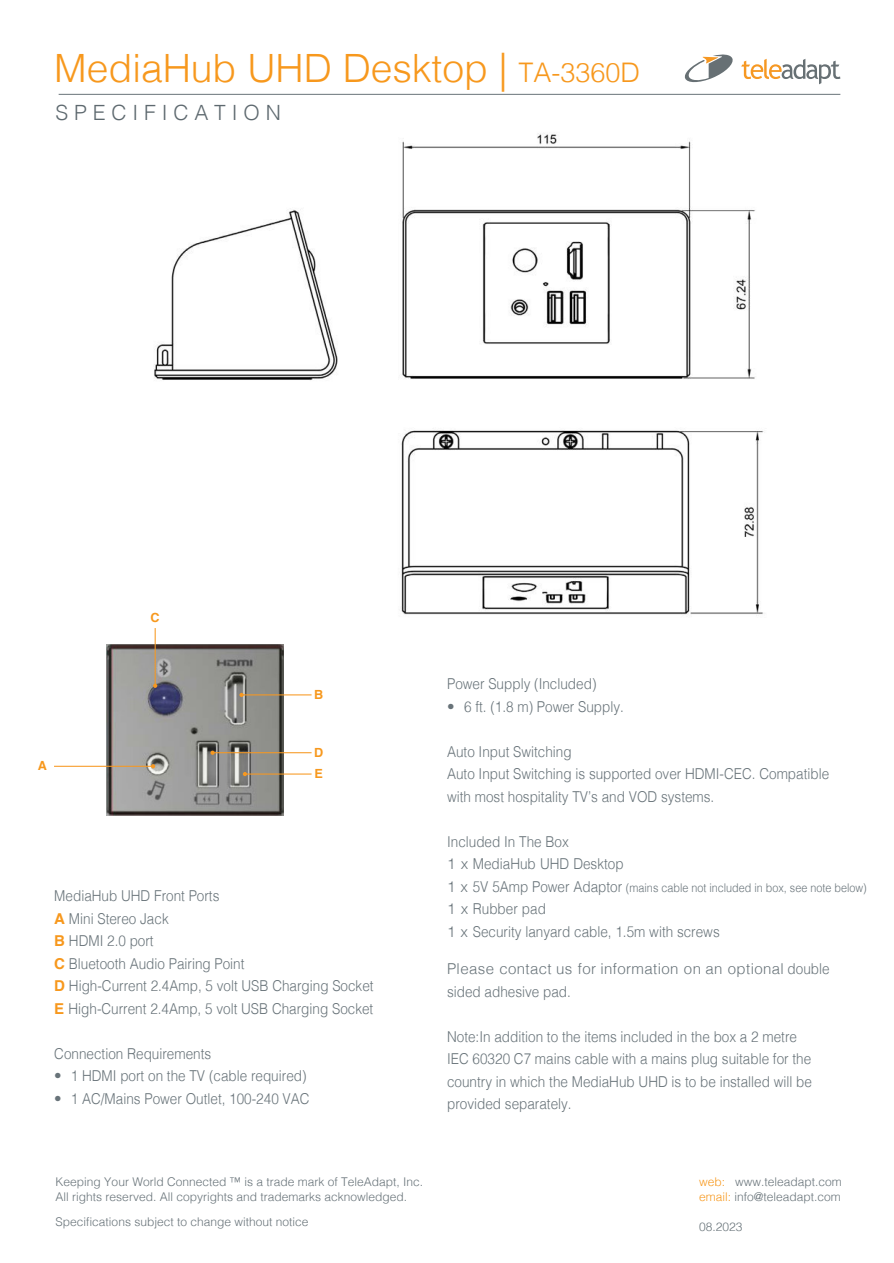
<style>
.page{position:relative;width:894px;height:1263px;background:#fff}
.page>*{position:absolute;margin:0;border:0;box-sizing:border-box;transform-origin:0 0}
.t1{font:300 39px "Helvetica";color:#f7981d}
.t2{font:300 21px "Helvetica";color:#5e696f}
.t3{font:300 15px/22.5px "Helvetica";color:#687379;scale:.9 1}
.t4{font:300 15px/22.5px "Helvetica";color:#687379}
.t5{font:300 15px/22.5px "Helvetica";letter-spacing:.025em;color:#687379}
.t6{font:700 12.6px "Helvetica";color:#f7981d}
.t7{font:300 12px/15px "Helvetica";color:#687379}
.t8{font:300 12px "Helvetica";color:#687379;scale:.9 1}
.s1{font-size:27px}
.s2{font-weight:700;color:#f7981d}
.s3{font-size:15px}
.s4{color:#f7981d}
</style>
<div class="page">
<hr style="left:59px;top:94px;width:781px;height:1px;background:#687379">
<svg style="left:741px;top:59px;width:99px;height:25px"></svg>
<svg style="left:684px;top:54px;width:49px;height:29px"></svg>
<img style="left:402px;top:133px;width:353px;height:246px">
<img style="left:154px;top:209px;width:184px;height:171px">
<img style="left:401px;top:430px;width:363px;height:185px">
<img style="left:107px;top:645px;width:176px;height:170px">
<hr style="left:54px;top:766px;width:99px;height:1px;background:#f79820">
<svg style="left:151px;top:764px;width:4px;height:4px"></svg>
<hr style="left:241px;top:694px;width:70px;height:1px;background:#f79820">
<svg style="left:239px;top:693px;width:4px;height:4px"></svg>
<hr style="left:212px;top:752px;width:99px;height:1px;background:#f79820">
<svg style="left:210px;top:751px;width:4px;height:4px"></svg>
<hr style="left:155px;top:628px;width:1px;height:58px;background:#f79820">
<svg style="left:153px;top:684px;width:4px;height:4px"></svg>
<hr style="left:245px;top:774px;width:66px;height:1px;background:#f79820">
<svg style="left:243px;top:772px;width:4px;height:4px"></svg>
<h1 class="t1" style="left:54px;top:54px;width:587px">MediaHub UHD Desktop | <span class="s1">TA-3360D</span></h1>
<h2 class="t2" style="left:55px;top:105px;width:227px">S P E C I F I C A T I O N</h2>
<p class="t6" style="left:38px;top:761px;width:11px">A</p>
<p class="t6" style="left:151px;top:612px;width:11px">C</p>
<p class="t6" style="left:314px;top:689px;width:11px">B</p>
<p class="t6" style="left:314px;top:747px;width:11px">D</p>
<p class="t6" style="left:314px;top:768px;width:10px">E</p>
<p class="t3" style="left:54px;top:887px;width:356px">MediaHub UHD Front Ports<br><span class="s2">A</span> Mini Stereo Jack<br><span class="s2">B</span> HDMI 2.0 port<br><span class="s2">C</span> Bluetooth Audio Pairing Point<br><span class="s2">D</span> High-Current 2.4Amp, 5 volt USB Charging Socket<br><span class="s2">E</span> High-Current 2.4Amp, 5 volt USB Charging Socket</p>
<p class="t3" style="left:54px;top:1044px;width:176px">Connection Requirements</p>
<p class="t4" style="left:54px;top:1067px;width:254px">• 1 HDMI port on the TV (cable required)</p>
<p class="t4" style="left:54px;top:1089px;width:257px">• 1 AC/Mains Power Outlet, 100-240 VAC</p>
<p class="t3" style="left:447px;top:675px;width:167px">Power Supply (Included)</p>
<p class="t4" style="left:447px;top:697px;width:178px">• 6 ft. (1.8 m) Power Supply.</p>
<p class="t3" style="left:447px;top:742px;width:426px">Auto Input Switching<br>Auto Input Switching is supported over HDMI-CEC. Compatible with most hospitality TV’s and VOD systems.</p>
<p class="t3" style="left:447px;top:832px;width:198px">Included In The Box<br>1 x MediaHub UHD Desktop</p>
<p class="t8" style="left:447px;top:883px;width:468px"><span class="s3">1 x 5V 5Amp Power Adaptor</span> (mains cable not included in box, see note below)</p>
<p class="t4" style="left:447px;top:900px;width:274px">1 x Rubber pad<br>1 x Security lanyard cable, 1.5m with screws</p>
<p class="t5" style="left:447px;top:960px;width:384px">Please contact us for information on an optional double sided adhesive pad.</p>
<p class="t3" style="left:447px;top:1027px;width:407px">Note:In addition to the items included in the box a 2 metre IEC 60320 C7 mains cable with a mains plug suitable for the country in which the MediaHub UHD is to be installed will be provided separately.</p>
<p class="t7" style="left:56px;top:1175px;width:369px">Keeping Your World Connected ™ is a trade mark of TeleAdapt, Inc.<br>All rights reserved. All copyrights and trademarks acknowledged.</p>
<p class="t7" style="left:56px;top:1216px;width:254px">Specifications subject to change without notice</p>
<p class="t7" style="left:699px;top:1175px;width:144px"><span class="s4">web:</span> www.teleadapt.com <span class="s4">email:</span> info@teleadapt.com</p>
<p class="t7" style="left:699px;top:1220px;width:45px">08.2023</p>
</div>
